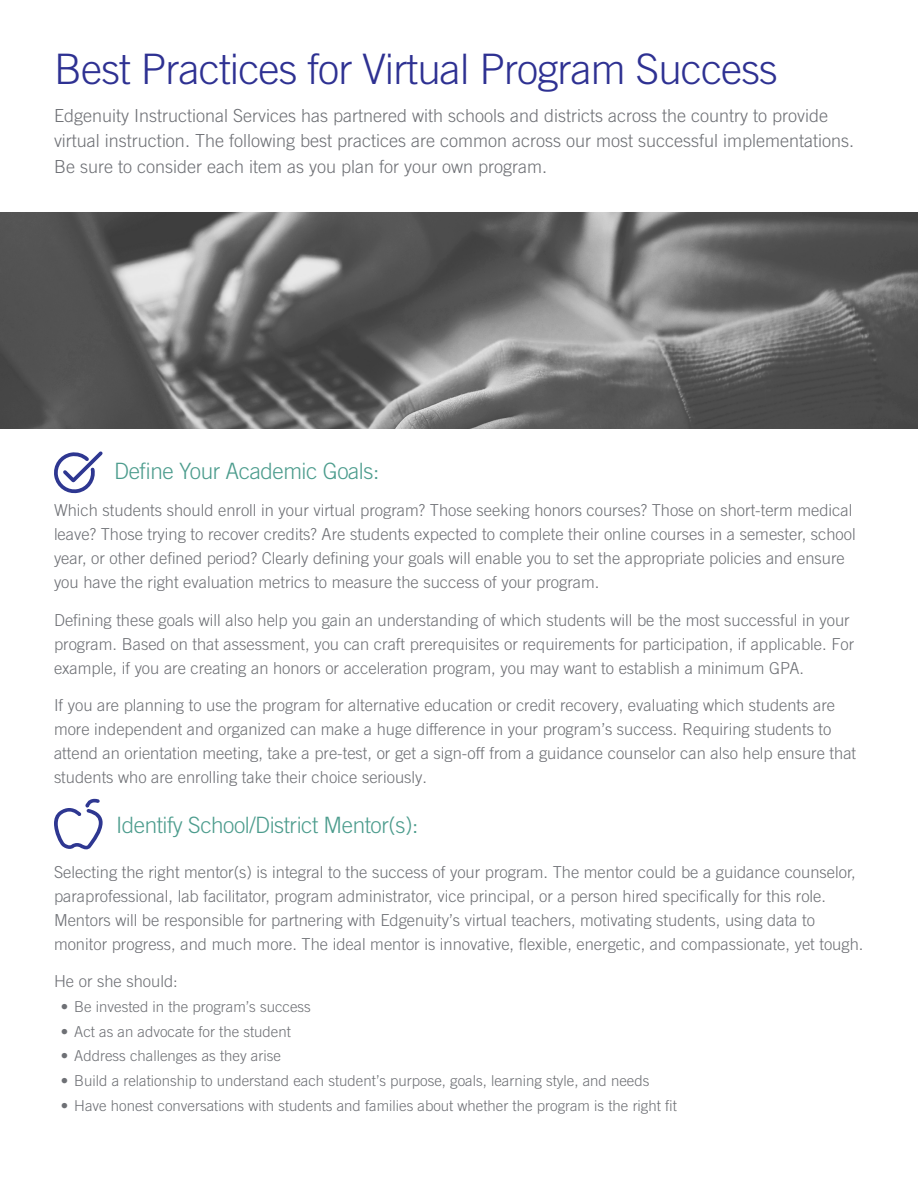
<style>
.page{position:relative;width:918px;height:1188px;background:#fff}
.page>*{position:absolute;margin:0;border:0;box-sizing:border-box;transform-origin:0 0}
.t1{font:300 42px "Trade Gothic LT Pro";letter-spacing:-.02em;color:#2e3192}
.t2{font:300 22.5px "Trade Gothic LT Pro";letter-spacing:-.02em;color:#4c9c8d}
.t3{font:300 18px/25.5px "Trade Gothic LT Pro";color:#6e7075}
.t4{font:300 16.5px/24px "Trade Gothic LT Pro";color:#6e7075}
.t5{font:300 15px "Trade Gothic LT Pro";color:#6e7075}
</style>
<div class="page">
<img style="left:0;top:213px;width:918px;height:216px">
<svg style="left:54px;top:799px;width:49px;height:50px"></svg>
<svg style="left:54px;top:451px;width:49px;height:43px"></svg>
<h1 class="t1" style="left:54px;top:44px;width:725px">Best Practices for Virtual Program Success</h1>
<p class="t3" style="left:54px;top:102px;width:802px">Edgenuity Instructional Services has partnered with schools and districts across the country to provide virtual instruction. The following best practices are common across our most successful implementations.<br>Be sure to consider each item as you plan for your own program.</p>
<h2 class="t2" style="left:114px;top:457px;width:267px">Define Your Academic Goals:</h2>
<p class="t4" style="left:54px;top:498px;width:803px">Which students should enroll in your virtual program? Those seeking honors courses? Those on short-term medical leave? Those trying to recover credits? Are students expected to complete their online courses in a semester, school year, or other defined period? Clearly defining your goals will enable you to set the appropriate policies and ensure you have the right evaluation metrics to measure the success of your program.</p>
<p class="t4" style="left:54px;top:608px;width:802px">Defining these goals will also help you gain an understanding of which students will be the most successful in your program. Based on that assessment, you can craft prerequisites or requirements for participation, if applicable. For example, if you are creating an honors or acceleration program, you may want to establish a minimum GPA.</p>
<p class="t4" style="left:54px;top:693px;width:804px">If you are planning to use the program for alternative education or credit recovery, evaluating which students are more independent and organized can make a huge difference in your program’s success. Requiring students to attend an orientation meeting, take a pre-test, or get a sign-off from a guidance counselor can also help ensure that students who are enrolling take their choice seriously.</p>
<h2 class="t2" style="left:116px;top:812px;width:304px">Identify School/District Mentor(s):</h2>
<p class="t4" style="left:54px;top:860px;width:811px">Selecting the right mentor(s) is integral to the success of your program. The mentor could be a guidance counselor, paraprofessional, lab facilitator, program administrator, vice principal, or a person hired specifically for this role.<br>Mentors will be responsible for partnering with Edgenuity’s virtual teachers, motivating students, using data to monitor progress, and much more. The ideal mentor is innovative, flexible, energetic, and compassionate, yet tough.</p>
<p class="t4" style="left:54px;top:969px;width:125px">He or she should:</p>
<p class="t5" style="left:61px;top:998px;width:252px">• Be invested in the program’s success</p>
<p class="t5" style="left:61px;top:1022px;width:232px">• Act as an advocate for the student</p>
<p class="t5" style="left:61px;top:1047px;width:222px">• Address challenges as they arise</p>
<p class="t5" style="left:61px;top:1072px;width:590px">• Build a relationship to understand each student’s purpose, goals, learning style, and needs</p>
<p class="t5" style="left:61px;top:1097px;width:618px">• Have honest conversations with students and families about whether the program is the right fit</p>
</div>
